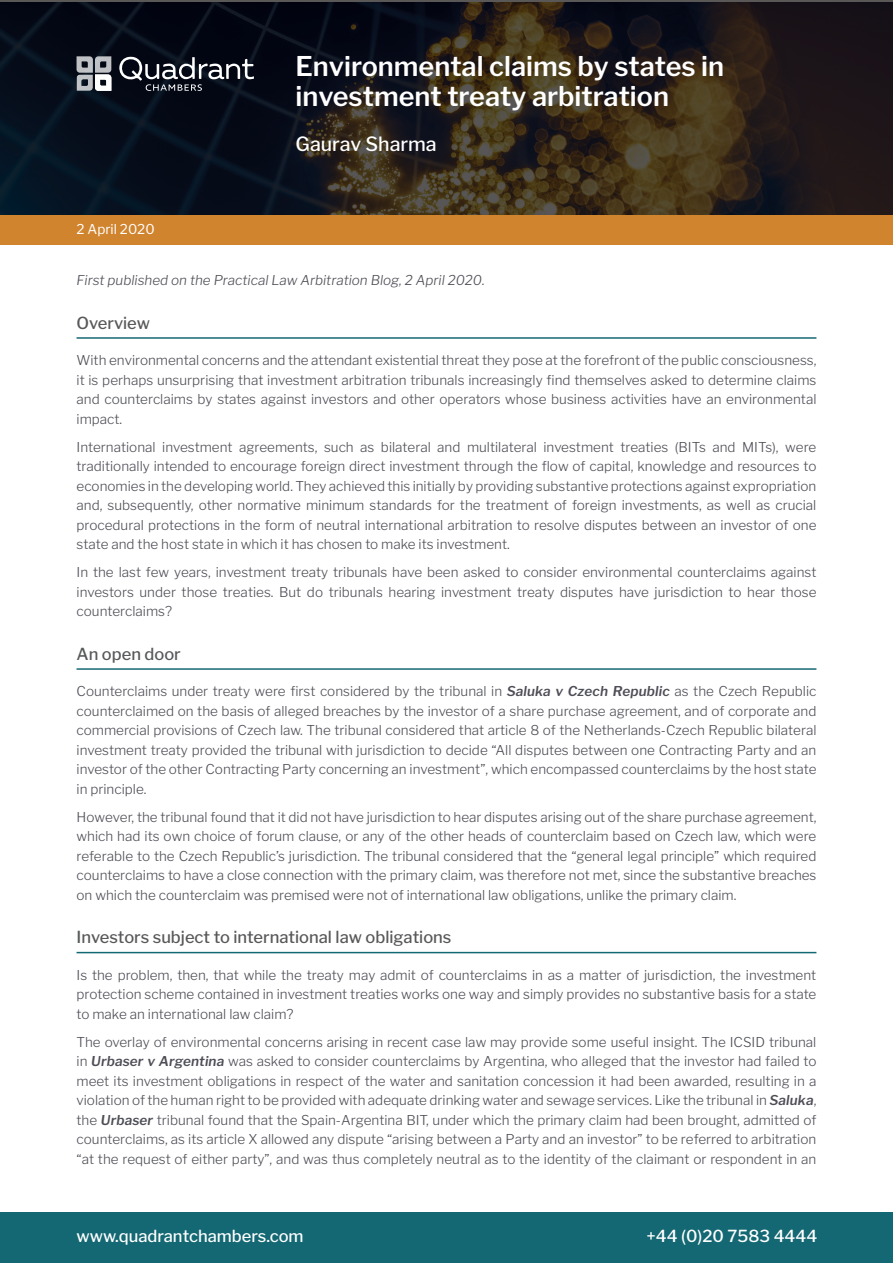
<style>
.page{position:relative;width:893px;height:1263px;background:#fff}
.page>*{position:absolute;margin:0;border:0;box-sizing:border-box;transform-origin:0 0}
.t1{font:600 27px/30px "Libre Franklin";color:#fff}
.t2{font:500 19.5px "Libre Franklin";color:#fff}
.Sub_Head{font:500 16.5px "Libre Franklin";color:#57585a}
.t3{font:500 16.5px "Libre Franklin";color:#fff}
.Body{font:300 13.5px/19.5px "Libre Franklin";color:#4d4e56;text-align:justify}
.Body-2{font:italic 300 13.5px "Libre Franklin";color:#4d4e56}
.t4{font:13.5px "Libre Franklin";color:#fff}
.s1{font-weight:600;font-style:italic}
</style>
<div class="page">
<svg style="left:0;top:0;width:893px;height:215px;background:#1f1c1b"></svg>
<div style="left:0;top:1212px;width:893px;height:51px;background:#146873"></div>
<svg style="left:77px;top:56px;width:34px;height:35px"></svg>
<svg style="left:119px;top:56px;width:135px;height:35px;background:#383c46"></svg>
<div style="left:0;top:215px;width:893px;height:29px;background:#d0842e"></div>
<hr style="left:77px;top:337px;width:739px;height:2px;background:#146873">
<hr style="left:77px;top:668px;width:739px;height:2px;background:#146873">
<hr style="left:77px;top:952px;width:739px;height:1px;background:#146873">
<p class="t4" style="left:77px;top:221px;width:80px">2 April 2020</p>
<p class="t1" style="left:296px;top:51px;width:430px">Environmental claims by states in investment treaty arbitration</p>
<p class="t2" style="left:296px;top:132px;width:143px">Gaurav Sharma</p>
<p class="Body-2" style="left:77px;top:272px;width:410px">First published on the Practical Law Arbitration Blog, 2 April 2020.</p>
<p class="Sub_Head" style="left:77px;top:313px;width:75px">Overview</p>
<p class="Body" style="left:77px;top:351px;width:741px">With environmental concerns and the attendant existential threat they pose at the forefront of the public consciousness, it is perhaps unsurprising that investment arbitration tribunals increasingly find themselves asked to determine claims and counterclaims by states against investors and other operators whose business activities have an environmental impact.</p>
<p class="Body" style="left:77px;top:437px;width:741px">International investment agreements, such as bilateral and multilateral investment treaties (BITs and MITs), were traditionally intended to encourage foreign direct investment through the flow of capital, knowledge and resources to economies in the developing world. They achieved this initially by providing substantive protections against expropriation and, subsequently, other normative minimum standards for the treatment of foreign investments, as well as crucial procedural protections in the form of neutral international arbitration to resolve disputes between an investor of one state and the host state in which it has chosen to make its investment.</p>
<p class="Body" style="left:77px;top:563px;width:741px">In the last few years, investment treaty tribunals have been asked to consider environmental counterclaims against investors under those treaties. But do tribunals hearing investment treaty disputes have jurisdiction to hear those counterclaims?</p>
<p class="Sub_Head" style="left:77px;top:644px;width:106px">An open door</p>
<p class="Body" style="left:77px;top:682px;width:741px">Counterclaims under treaty were first considered by the tribunal in <span class="s1">Saluka v Czech Republic</span> as the Czech Republic counterclaimed on the basis of alleged breaches by the investor of a share purchase agreement, and of corporate and commercial provisions of Czech law. The tribunal considered that article 8 of the Netherlands-Czech Republic bilateral investment treaty provided the tribunal with jurisdiction to decide “All disputes between one Contracting Party and an investor of the other Contracting Party concerning an investment”, which encompassed counterclaims by the host state in principle.</p>
<p class="Body" style="left:77px;top:807px;width:741px">However, the tribunal found that it did not have jurisdiction to hear disputes arising out of the share purchase agreement, which had its own choice of forum clause, or any of the other heads of counterclaim based on Czech law, which were referable to the Czech Republic’s jurisdiction. The tribunal considered that the “general legal principle” which required counterclaims to have a close connection with the primary claim, was therefore not met, since the substantive breaches on which the counterclaim was premised were not of international law obligations, unlike the primary claim.</p>
<p class="Sub_Head" style="left:77px;top:927px;width:376px">Investors subject to international law obligations</p>
<p class="Body" style="left:77px;top:965px;width:741px">Is the problem, then, that while the treaty may admit of counterclaims in as a matter of jurisdiction, the investment protection scheme contained in investment treaties works one way and simply provides no substantive basis for a state to make an international law claim?</p>
<p class="Body" style="left:77px;top:1032px;width:741px">The overlay of environmental concerns arising in recent case law may provide some useful insight. The ICSID tribunal in <span class="s1">Urbaser v Argentina</span> was asked to consider counterclaims by Argentina, who alleged that the investor had failed to meet its investment obligations in respect of the water and sanitation concession it had been awarded, resulting in a violation of the human right to be provided with adequate drinking water and sewage services. Like the tribunal in <span class="s1">Saluka</span>, the <span class="s1">Urbaser</span> tribunal found that the Spain-Argentina BIT, under which the primary claim had been brought, admitted of counterclaims, as its article X allowed any dispute “arising between a Party and an investor” to be referred to arbitration “at the request of either party”, and was thus completely neutral as to the identity of the claimant or respondent in an</p>
<p class="t3" style="left:77px;top:1226px;width:229px">www.quadrantchambers.com</p>
<p class="t3" style="left:647px;top:1226px;width:172px">+44 (0)20 7583 4444</p>
</div>
